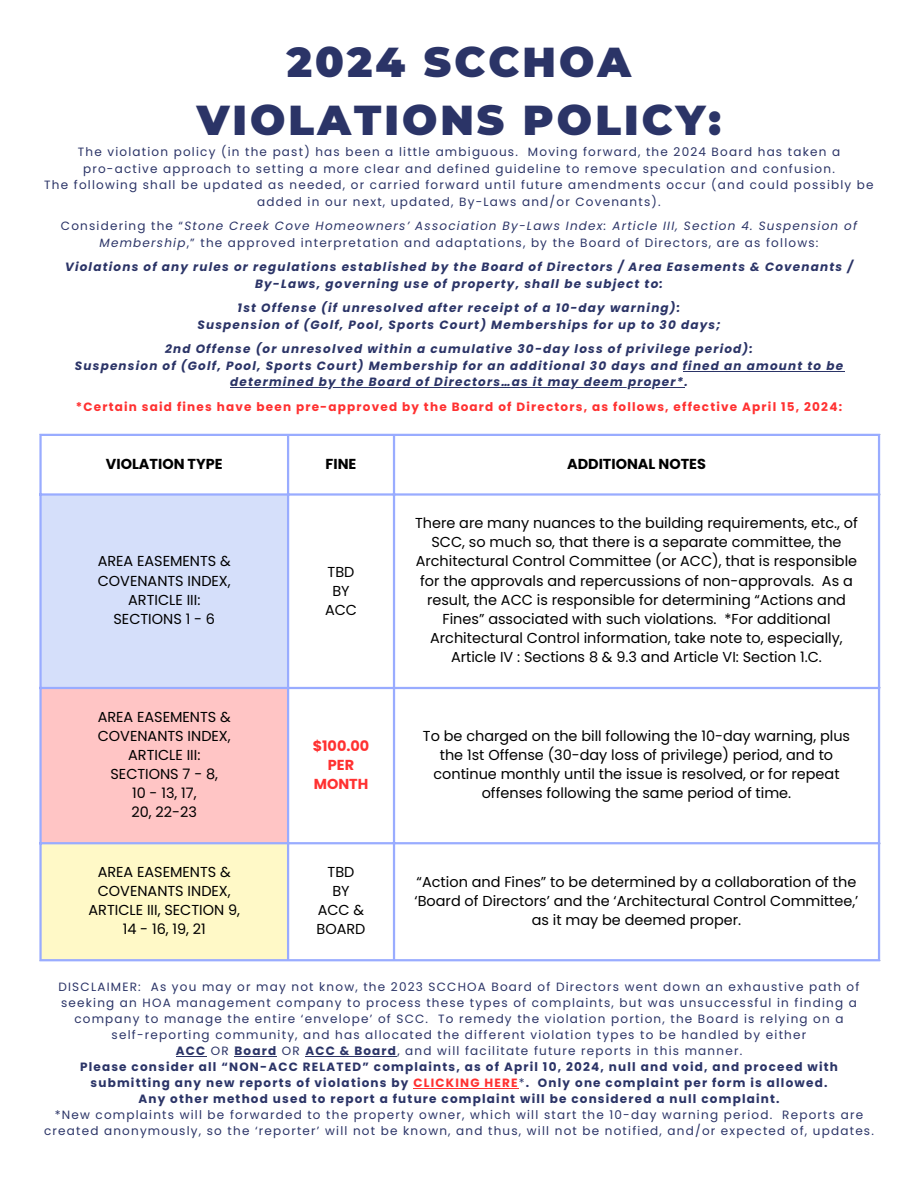
<style>
.page{position:relative;width:918px;height:1188px;background:#fff}
.page>*{position:absolute;margin:0;border:0;box-sizing:border-box;transform-origin:0 0}
.t1{font:900 41.7px/57.8px "Montserrat";letter-spacing:.075em;color:#2b3467;text-align:center}
.t2{font:14.4px/19.2px "Poppins";color:#000}
.t3{font:700 14.4px "Poppins";color:#000}
.t4{font:700 14.4px/19.2px "Poppins";color:#ff3131;text-align:center}
.t5{font:12px/16px "Poppins";letter-spacing:.1em;color:#2b3467;text-align:center}
.t6{font:italic 700 12px/16.5px "Poppins";letter-spacing:.1em;color:#2b3467;text-align:center}
.t7{font:700 12px/16px "Poppins";letter-spacing:.1em;color:#2b3467;text-align:center}
.t8{font:700 12px/24.5px "Poppins";letter-spacing:.1em;color:#ff3131;text-align:center}
.s1{font-style:italic}
.s2{font-style:italic;color:#2b3467}
.s3{font-weight:700}
.s4{color:#ff3131}
.s5{font-weight:400}
</style>
<div class="page">
<div style="left:40px;top:494px;width:248px;height:194px;background:#d5dffa"></div>
<div style="left:40px;top:688px;width:248px;height:156px;background:#ffc5c5"></div>
<div style="left:40px;top:843px;width:248px;height:118px;background:#fff9c7"></div>
<hr style="left:39px;top:436px;width:3px;height:523px;background:#99acff">
<hr style="left:287px;top:436px;width:2px;height:523px;background:#99acff">
<hr style="left:393px;top:436px;width:2px;height:523px;background:#99acff">
<hr style="left:878px;top:436px;width:2px;height:523px;background:#99acff">
<hr style="left:39px;top:434px;width:841px;height:2px;background:#99acff">
<hr style="left:39px;top:493px;width:841px;height:3px;background:#99acff">
<hr style="left:39px;top:687px;width:841px;height:2px;background:#99acff">
<hr style="left:39px;top:842px;width:841px;height:2px;background:#99acff">
<hr style="left:39px;top:959px;width:841px;height:2px;background:#99acff">
<hr style="left:683px;top:371px;width:161px;height:1px;background:#2b3467">
<hr style="left:230px;top:387px;width:455px;height:1px;background:#2b3467">
<hr style="left:176px;top:1056px;width:31px;height:1px;background:#2b3467">
<hr style="left:234px;top:1056px;width:43px;height:1px;background:#2b3467">
<hr style="left:305px;top:1056px;width:92px;height:1px;background:#2b3467">
<hr style="left:413px;top:1088px;width:106px;height:1px;background:#ff3131">
<h1 class="t1" style="left:197px;top:34px;width:526px">2024 SCCHOA<br>VIOLATIONS POLICY:</h1>
<p class="t5" style="left:78px;top:144px;width:764px">The violation policy (in the past) has been a little ambiguous. Moving forward, the 2024 Board has taken a</p>
<p class="t5" style="left:83px;top:160px;width:753px">pro-active approach to setting a more clear and defined guideline to remove speculation and confusion.</p>
<p class="t5" style="left:44px;top:177px;width:831px;line-height:16.5px">The following shall be updated as needed, or carried forward until future amendments occur (and could possibly be added in our next, updated, By-Laws and/or Covenants).</p>
<p class="t5" style="left:61px;top:218px;width:798px;line-height:16.5px">Considering the “<span class="s1">Stone Creek Cove Homeowners’ Association By-Laws Index: Article III, Section 4. Suspension of<br>Membership</span>,” the approved interpretation and adaptations, by the Board of Directors, are as follows:</p>
<p class="t6" style="left:65px;top:259px;width:789px">Violations of any rules or regulations established by the Board of Directors / Area Easements &amp; Covenants /<br>By-Laws, governing use of property, shall be subject to:</p>
<p class="t6" style="left:197px;top:300px;width:525px">1st Offense (if unresolved after receipt of a 10-day warning):<br>Suspension of (Golf, Pool, Sports Court) Memberships for up to 30 days;</p>
<p class="t6" style="left:75px;top:341px;width:770px">2nd Offense (or unresolved within a cumulative 30-day loss of privilege period):<br>Suspension of (Golf, Pool, Sports Court) Membership for an additional 30 days and fined an amount to be</p>
<p class="t8" style="left:76px;top:370px;width:768px"><span class="s2">determined by the Board of Directors…as it may deem proper*.<br></span>*Certain said fines have been pre-approved by the Board of Directors, as follows, effective April 15, 2024:</p>
<p class="t3" style="left:106px;top:453px;width:118px">VIOLATION TYPE</p>
<p class="t3" style="left:326px;top:453px;width:32px">FINE</p>
<p class="t3" style="left:567px;top:453px;width:140px">ADDITIONAL NOTES</p>
<p class="t2" style="left:98px;top:552px;width:135px">AREA EASEMENTS &amp;<br>COVENANTS INDEX,</p>
<h2 class="t2" style="left:128px;top:590px;width:74px">ARTICLE III:</h2>
<h2 class="t2" style="left:113px;top:609px;width:103px">SECTIONS 1 - 6</h2>
<p class="t2" style="left:98px;top:707px;width:135px">AREA EASEMENTS &amp;<br>COVENANTS INDEX,</p>
<p class="t2" style="left:128px;top:745px;width:74px">ARTICLE III:</p>
<p class="t2" style="left:110px;top:764px;width:109px">SECTIONS 7 - 8,</p>
<p class="t2" style="left:132px;top:784px;width:66px">10 - 13, 17,</p>
<p class="t2" style="left:132px;top:803px;width:67px">20, 22-23</p>
<p class="t2" style="left:98px;top:862px;width:135px">AREA EASEMENTS &amp;<br>COVENANTS INDEX,</p>
<p class="t2" style="left:89px;top:901px;width:153px">ARTICLE III, SECTION 9,</p>
<p class="t2" style="left:123px;top:920px;width:85px">14 - 16, 19, 21</p>
<h2 class="t2" style="left:328px;top:562px;width:28px">TBD</h2>
<p class="t2" style="left:332px;top:581px;width:19px">BY</p>
<p class="t2" style="left:325px;top:600px;width:34px">ACC</p>
<p class="t2" style="left:415px;top:514px;width:444px;text-align:center">There are many nuances to the building requirements, etc., of SCC, so much so, that there is a separate committee, the Architectural Control Committee (or ACC), that is responsible for the approvals and repercussions of non-approvals. As a result, the ACC is responsible for determining “Actions and Fines” associated with such violations. *For additional Architectural Control information, take note to, especially,</p>
<p class="t2" style="left:451px;top:647px;width:372px">Article IV : Sections 8 &amp; 9.3 and Article VI: Section 1.C.</p>
<p class="t4" style="left:313px;top:736px;width:58px">$100.00<br>PER<br>MONTH</p>
<p class="t2" style="left:423px;top:726px;width:429px;text-align:center">To be charged on the bill following the 10-day warning, plus the 1st Offense (30-day loss of privilege) period, and to continue monthly until the issue is resolved, or for repeat offenses following the same period of time.</p>
<p class="t2" style="left:328px;top:862px;width:28px">TBD</p>
<p class="t2" style="left:332px;top:881px;width:19px">BY</p>
<p class="t2" style="left:317px;top:901px;width:50px">ACC &amp;<br>BOARD</p>
<p class="t2" style="left:415px;top:872px;width:445px;text-align:center">“Action and Fines” to be determined by a collaboration of the ‘Board of Directors’ and the ‘Architectural Control Committee,’ as it may be deemed proper.</p>
<p class="t5" style="left:58px;top:979px;width:803px">DISCLAIMER: As you may or may not know, the 2023 SCCHOA Board of Directors went down an exhaustive path of seeking an HOA management company to process these types of complaints, but was unsuccessful in finding a company to manage the entire ‘envelope’ of SCC. To remedy the violation portion, the Board is relying on a</p>
<p class="t5" style="left:112px;top:1027px;width:696px">self-reporting community, and has allocated the different violation types to be handled by either</p>
<p class="t5" style="left:176px;top:1043px;width:568px"><span class="s3">ACC</span> OR <span class="s3">Board</span> OR <span class="s3">ACC &amp; Board</span>, and will facilitate future reports in this manner.</p>
<p class="t7" style="left:80px;top:1059px;width:759px">Please consider all “NON-ACC RELATED” complaints, as of April 10, 2024, null and void, and proceed with submitting any new reports of violations by <span class="s4">CLICKING HERE</span><span class="s5">*</span>. Only one complaint per form is allowed.</p>
<p class="t7" style="left:138px;top:1091px;width:643px">Any other method used to report a future complaint will be considered a null complaint.</p>
<p class="t5" style="left:44px;top:1107px;width:831px">*New complaints will be forwarded to the property owner, which will start the 10-day warning period. Reports are created anonymously, so the ‘reporter’ will not be known, and thus, will not be notified, and/or expected of, updates.</p>
</div>
